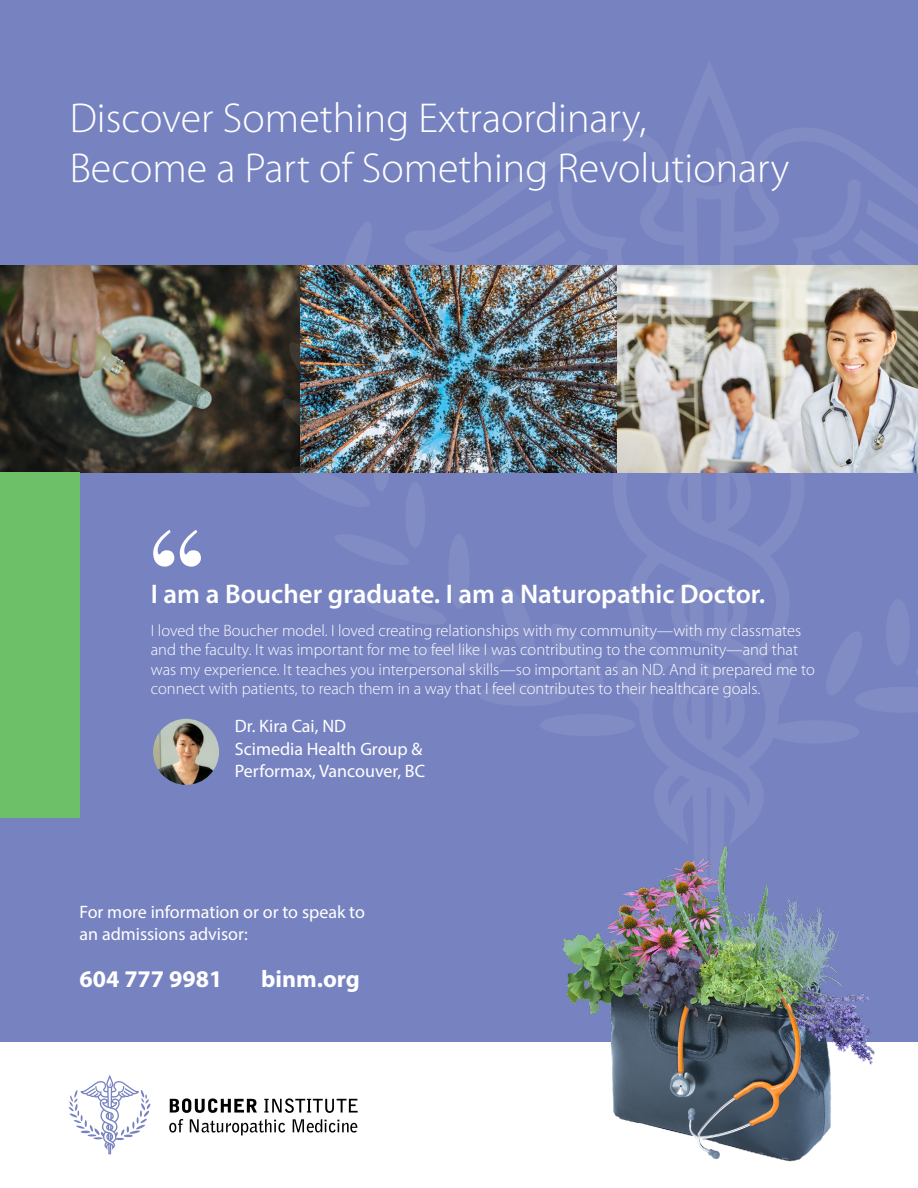
<style>
.page{position:relative;width:918px;height:1188px;background:#fff}
.page>*{position:absolute;margin:0;border:0;box-sizing:border-box;transform-origin:0 0}
.t1{font:300 42px/49.5px "Myriad Pro";color:#fff}
.t2{font:600 27px "Myriad Pro";color:#fff}
.t3{font:700 24px "Myriad Pro";color:#fff}
.t4{font:18px/22.5px "Myriad Pro";color:#fff}
.t5{font:300 16.5px/19.5px "Myriad Pro";color:#fff}
</style>
<div class="page">
<div style="left:0;top:0;width:918px;height:1041px;background:#7783c0"></div>
<svg style="left:69px;top:1075px;width:81px;height:79px"></svg>
<svg style="left:170px;top:1098px;width:87px;height:15px"></svg>
<svg style="left:264px;top:1098px;width:94px;height:15px"></svg>
<svg style="left:169px;top:1119px;width:14px;height:14px"></svg>
<svg style="left:190px;top:1119px;width:95px;height:16px"></svg>
<svg style="left:293px;top:1119px;width:64px;height:14px"></svg>
<img style="left:0;top:266px;width:282px;height:206px">
<img style="left:558px;top:892px;width:322px;height:270px">
<svg style="left:607px;top:265px;width:311px;height:627px"></svg>
<img style="left:282px;top:265px;width:325px;height:208px">
<svg style="left:826px;top:599px;width:92px;height:114px"></svg>
<svg style="left:607px;top:714px;width:28px;height:22px"></svg>
<svg style="left:153px;top:530px;width:48px;height:37px"></svg>
<img style="left:153px;top:719px;width:66px;height:66px;border-radius:33px">
<div style="left:0;top:472px;width:80px;height:345px;background:#6dc067"></div>
<h1 class="t1" style="left:70px;top:94px;width:721px">Discover Something Extraordinary,<br>Become a Part of Something Revolutionary</h1>
<h2 class="t2" style="left:151px;top:577px;width:616px">I am a Boucher graduate. I am a Naturopathic Doctor.</h2>
<p class="t5" style="left:151px;top:621px;width:666px">I loved the Boucher model. I loved creating relationships with my community—with my classmates and the faculty. It was important for me to feel like I was contributing to the community—and that was my experience. It teaches you interpersonal skills—so important as an ND. And it prepared me to connect with patients, to reach them in a way that I feel contributes to their healthcare goals.</p>
<p class="t4" style="left:235px;top:715px;width:192px">Dr. Kira Cai, ND<br>Scimedia Health Group &amp;<br>Performax, Vancouver, BC</p>
<p class="t4" style="left:80px;top:900px;width:287px">For more information or or to speak to an admissions advisor:</p>
<h3 class="t3" style="left:80px;top:964px;width:144px">604 777 9981</h3>
<h3 class="t3" style="left:261px;top:964px;width:100px">binm.org</h3>
</div>
